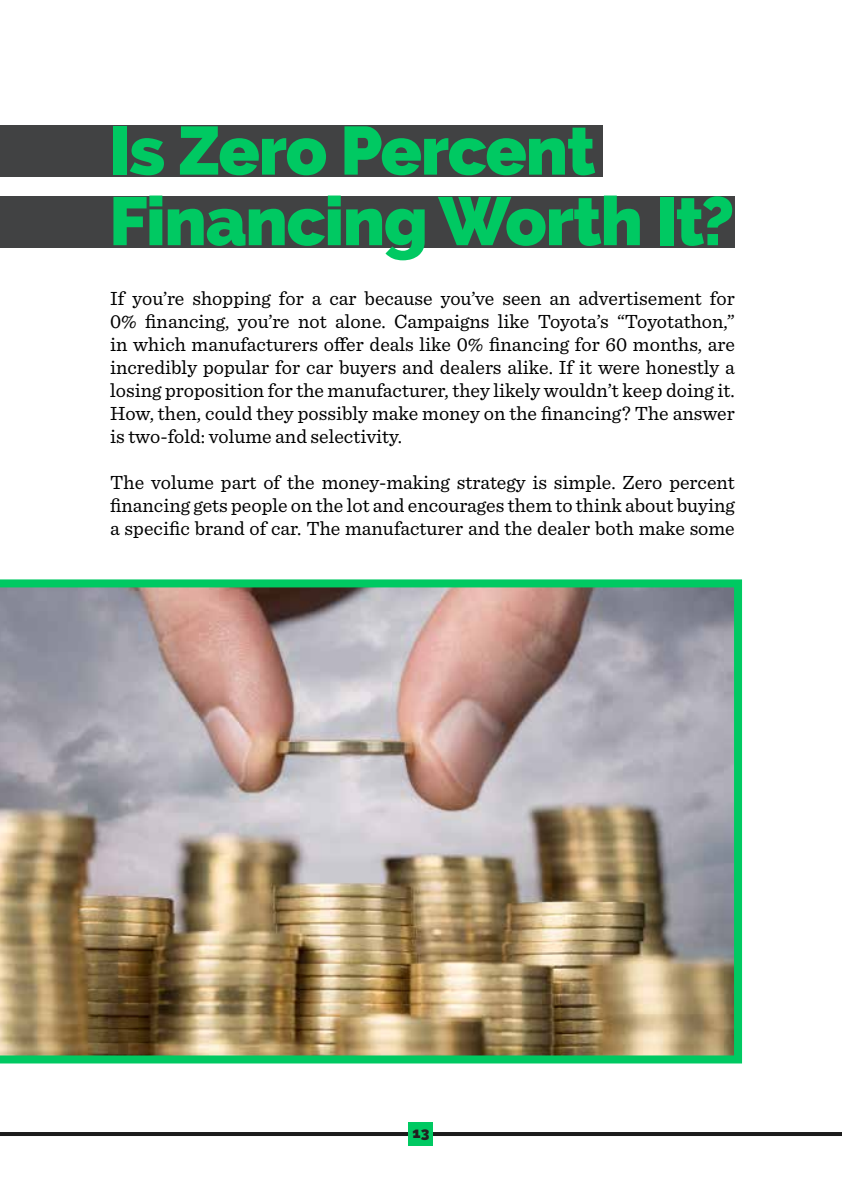
<style>
.page{position:relative;width:842px;height:1189px;background:#fff}
.page>*{position:absolute;margin:0;border:0;box-sizing:border-box;transform-origin:0 0}
.t1{font:800 68px/70.5px "Raleway";letter-spacing:-.015em;color:#00c962}
.t2{font:20px/23px "Sentinel";color:#000;text-align:justify}
.t3{font:800 15px "Raleway";color:#231f20}
</style>
<div class="page">
<svg style="left:0;top:1131px;width:842px;height:4px;fill:#1c1f1f"></svg>
<div style="left:409px;top:1122px;width:24px;height:23px;background:#00c962"></div>
<div style="left:0;top:125px;width:602px;height:52px;background:#414243"></div>
<div style="left:0;top:196px;width:735px;height:51px;background:#414243"></div>
<img style="left:0;top:579px;width:742px;height:484px">
<p class="t1" style="left:109px;top:116px;width:627px">Is Zero Percent<br>Financing Worth It?</p>
<p class="t2" style="left:110px;top:285px;width:626px">If you’re shopping for a car because you’ve seen an advertisement for 0% financing, you’re not alone. Campaigns like Toyota’s “Toyotathon,” in which manufacturers offer deals like 0% financing for 60 months, are incredibly popular for car buyers and dealers alike. If it were honestly a losing proposition for the manufacturer, they likely wouldn’t keep doing it.<br>How, then, could they possibly make money on the financing? The answer is two-fold: volume and selectivity.</p>
<p class="t2" style="left:110px;top:469px;width:626px">The volume part of the money-making strategy is simple. Zero percent financing gets people on the lot and encourages them to think about buying a specific brand of car. The manufacturer and the dealer both make some</p>
<p class="t3" style="left:412px;top:1123px;width:18px">13</p>
</div>
